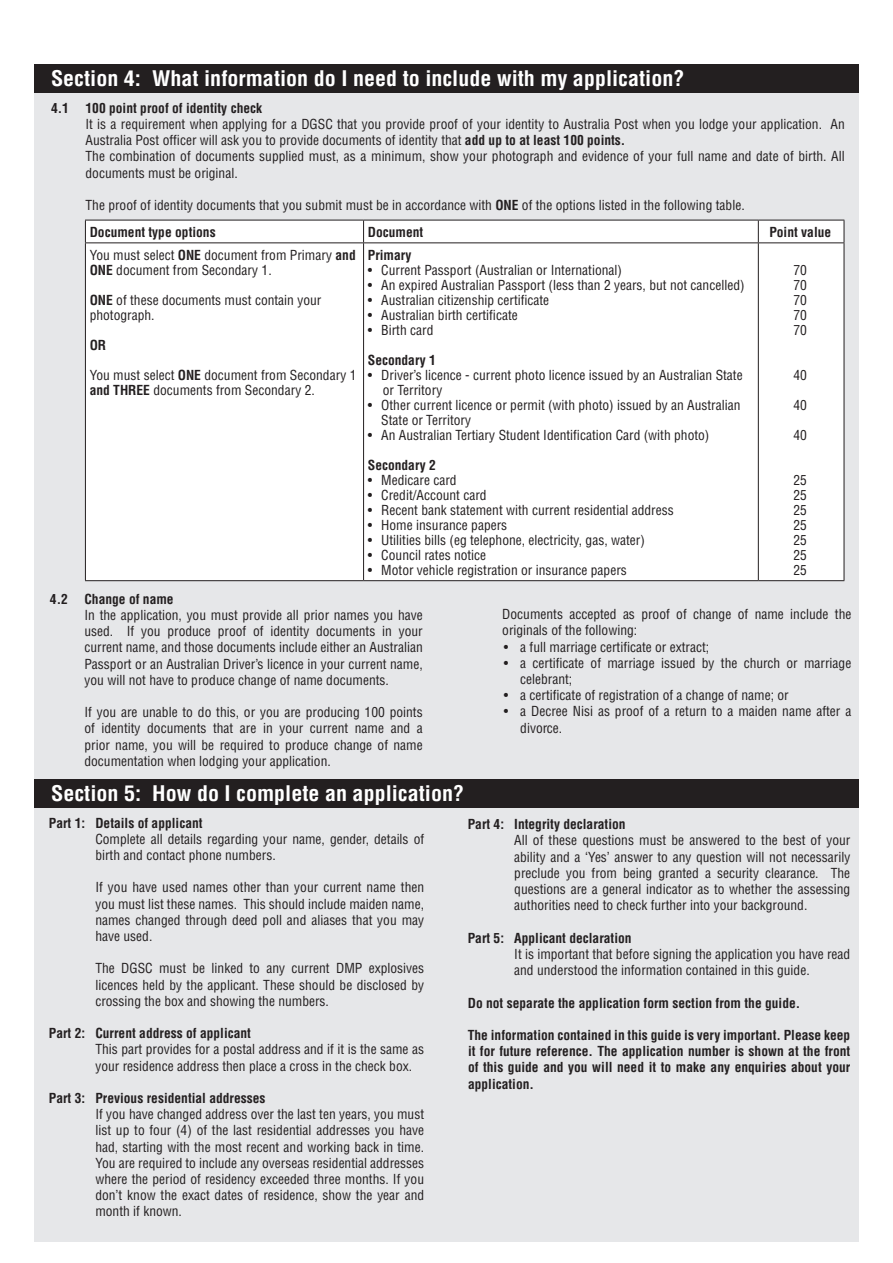
<style>
.page{position:relative;width:893px;height:1263px;background:#fff}
.page>*{position:absolute;margin:0;border:0;box-sizing:border-box;transform-origin:0 0}
.t1{font:700 condensed 21px "Helvetica LT";color:#fff;scale:1.05 1}
.t2{font:condensed 13.5px/16.2px "Helvetica LT";color:#231f20}
.t3{font:700 condensed 13.5px/16.2px "Helvetica LT";color:#231f20}
.s1{font-weight:700}
</style>
<div class="page">
<div style="left:34px;top:64px;width:825px;height:1178px;background:#e6e7e9"></div>
<div style="left:34px;top:64px;width:825px;height:29px;background:#231f20"></div>
<div style="left:86px;top:221px;width:758px;height:359px;background:#fff"></div>
<hr style="left:85px;top:243px;width:1px;height:337px;background:#231f20">
<hr style="left:363px;top:243px;width:1px;height:337px;background:#231f20">
<hr style="left:758px;top:243px;width:1px;height:337px;background:#231f20">
<hr style="left:844px;top:243px;width:1px;height:337px;background:#231f20">
<hr style="left:85px;top:580px;width:279px;height:1px;background:#231f20">
<hr style="left:364px;top:580px;width:394px;height:1px;background:#231f20">
<hr style="left:758px;top:580px;width:86px;height:1px;background:#231f20">
<hr style="left:85px;top:220px;width:279px;height:1px;background:#231f20">
<svg style="left:85px;top:220px;width:1px;height:22px"></svg>
<hr style="left:364px;top:220px;width:394px;height:1px;background:#231f20">
<svg style="left:363px;top:220px;width:1px;height:22px"></svg>
<hr style="left:758px;top:220px;width:86px;height:1px;background:#231f20">
<svg style="left:758px;top:220px;width:1px;height:22px"></svg>
<svg style="left:844px;top:220px;width:1px;height:22px"></svg>
<hr style="left:85px;top:242px;width:279px;height:1px;background:#231f20">
<hr style="left:364px;top:242px;width:394px;height:1px;background:#231f20">
<hr style="left:758px;top:242px;width:86px;height:1px;background:#231f20">
<div style="left:34px;top:778px;width:825px;height:29px;background:#231f20"></div>
<h2 class="t1" style="left:51px;top:65px;width:605px">Section 4: What information do I need to include with my application?</h2>
<p class="t2" style="left:86px;top:100px;width:761px;text-indent:-35px"><span class="s1">4.1 100 point proof of identity check<br></span>It is a requirement when applying for a DGSC that you provide proof of your identity to Australia Post when you lodge your application. An Australia Post officer will ask you to provide documents of identity that <span class="s1">add up to at least 100 points.<br></span>The combination of documents supplied must, as a minimum, show your photograph and evidence of your full name and date of birth. All documents must be original.</p>
<p class="t2" style="left:86px;top:197px;width:661px">The proof of identity documents that you submit must be in accordance with <span class="s1">ONE</span> of the options listed in the following table.</p>
<p class="t3" style="left:90px;top:224px;width:127px">Document type options</p>
<p class="t3" style="left:368px;top:224px;width:57px">Document</p>
<p class="t3" style="left:769px;top:224px;width:63px">Point value</p>
<p class="t2" style="left:90px;top:247px;width:268px;line-height:15px">You must select <span class="s1">ONE</span> document from Primary <span class="s1">and<br>ONE</span> document from Secondary 1.</p>
<p class="t2" style="left:90px;top:292px;width:233px;line-height:15px"><span class="s1">ONE</span> of these documents must contain your photograph.</p>
<p class="t3" style="left:90px;top:337px;width:18px">OR</p>
<p class="t2" style="left:90px;top:367px;width:268px;line-height:15px">You must select <span class="s1">ONE</span> document from Secondary 1 <span class="s1">and THREE</span> documents from Secondary 2.</p>
<p class="t3" style="left:368px;top:246px;width:45px">Primary</p>
<p class="t2" style="left:368px;top:262px;width:256px">• Current Passport (Australian or International)</p>
<p class="t2" style="left:368px;top:277px;width:378px">• An expired Australian Passport (less than 2 years, but not cancelled)</p>
<p class="t2" style="left:368px;top:292px;width:183px">• Australian citizenship certificate</p>
<p class="t2" style="left:368px;top:307px;width:151px">• Australian birth certificate</p>
<p class="t2" style="left:368px;top:321px;width:67px">• Birth card</p>
<p class="t3" style="left:368px;top:351px;width:70px">Secondary 1</p>
<p class="t2" style="left:383px;top:367px;width:361px;line-height:15px;text-indent:-15px">• Driver’s licence - current photo licence issued by an Australian State or Territory</p>
<p class="t2" style="left:381px;top:397px;width:361px;line-height:15px;text-indent:-14px">• Other current licence or permit (with photo) issued by an Australian<br>State or Territory</p>
<p class="t2" style="left:368px;top:426px;width:343px">• An Australian Tertiary Student Identification Card (with photo)</p>
<p class="t3" style="left:368px;top:456px;width:70px">Secondary 2</p>
<p class="t2" style="left:368px;top:471px;width:90px">• Medicare card</p>
<p class="t2" style="left:368px;top:486px;width:120px">• Credit/Account card</p>
<p class="t2" style="left:368px;top:501px;width:307px">• Recent bank statement with current residential address</p>
<p class="t2" style="left:368px;top:516px;width:141px">• Home insurance papers</p>
<p class="t2" style="left:368px;top:531px;width:279px">• Utilities bills (eg telephone, electricity, gas, water)</p>
<p class="t2" style="left:368px;top:546px;width:120px">• Council rates notice</p>
<p class="t2" style="left:368px;top:561px;width:261px">• Motor vehicle registration or insurance papers</p>
<p class="t2" style="left:793px;top:262px;width:15px;line-height:15px;text-align:justify">70<br>70<br>70<br>70<br>70</p>
<p class="t2" style="left:793px;top:366px;width:15px">40</p>
<p class="t2" style="left:793px;top:396px;width:15px">40</p>
<p class="t2" style="left:793px;top:426px;width:15px">40</p>
<p class="t2" style="left:793px;top:472px;width:15px;line-height:15px;text-align:justify">25<br>25<br>25<br>25<br>25<br>25<br>25</p>
<p class="t2" style="left:84px;top:591px;width:340px;text-indent:-35px"><span class="s1">4.2 Change of name<br></span>In the application, you must provide all prior names you have</p>
<p class="t2" style="left:502px;top:606px;width:351px">Documents accepted as proof of change of name include the</p>
<p class="t2" style="left:84px;top:623px;width:340px">used. If you produce proof of identity documents in your</p>
<p class="t2" style="left:502px;top:622px;width:136px">originals of the following:</p>
<p class="t2" style="left:84px;top:639px;width:340px">current name, and those documents include either an Australian</p>
<p class="t2" style="left:504px;top:638px;width:207px">• a full marriage certificate or extract;</p>
<p class="t2" style="left:84px;top:655px;width:340px">Passport or an Australian Driver’s licence in your current name,</p>
<p class="t2" style="left:504px;top:655px;width:349px">• a certificate of marriage issued by the church or marriage</p>
<p class="t2" style="left:84px;top:672px;width:306px">you will not have to produce change of name documents.</p>
<p class="t2" style="left:520px;top:671px;width:54px">celebrant;</p>
<p class="t2" style="left:504px;top:687px;width:286px">• a certificate of registration of a change of name; or</p>
<p class="t2" style="left:84px;top:704px;width:340px">If you are unable to do this, or you are producing 100 points</p>
<p class="t2" style="left:504px;top:703px;width:349px">• a Decree Nisi as proof of a return to a maiden name after a</p>
<p class="t2" style="left:84px;top:720px;width:340px">of identity documents that are in your current name and a</p>
<p class="t2" style="left:520px;top:719px;width:44px">divorce.</p>
<p class="t2" style="left:84px;top:736px;width:340px">prior name, you will be required to produce change of name documentation when lodging your application.</p>
<h2 class="t1" style="left:51px;top:780px;width:395px">Section 5: How do I complete an application?</h2>
<p class="t3" style="left:49px;top:814px;width:155px">Part 1: Details of applicant</p>
<p class="t3" style="left:468px;top:816px;width:159px">Part 4: Integrity declaration</p>
<p class="t2" style="left:95px;top:831px;width:330px">Complete all details regarding your name, gender, details of</p>
<p class="t2" style="left:514px;top:832px;width:338px">All of these questions must be answered to the best of your</p>
<p class="t2" style="left:95px;top:847px;width:182px">birth and contact phone numbers.</p>
<p class="t2" style="left:514px;top:848px;width:338px">ability and a ‘Yes’ answer to any question will not necessarily preclude you from being granted a security clearance. The</p>
<p class="t2" style="left:95px;top:879px;width:330px">If you have used names other than your current name then</p>
<p class="t2" style="left:514px;top:881px;width:338px">questions are a general indicator as to whether the assessing</p>
<p class="t2" style="left:95px;top:895px;width:330px">you must list these names. This should include maiden name,</p>
<p class="t2" style="left:514px;top:897px;width:295px">authorities need to check further into your background.</p>
<p class="t2" style="left:95px;top:912px;width:330px">names changed through deed poll and aliases that you may have used.</p>
<p class="t2" style="left:514px;top:929px;width:337px;text-indent:-46px"><span class="s1">Part 5: Applicant declaration<br></span>It is important that before signing the application you have read</p>
<p class="t2" style="left:95px;top:960px;width:330px">The DGSC must be linked to any current DMP explosives</p>
<p class="t2" style="left:514px;top:962px;width:297px">and understood the information contained in this guide.</p>
<p class="t2" style="left:95px;top:976px;width:330px">licences held by the applicant. These should be disclosed by crossing the box and showing the numbers.</p>
<p class="t3" style="left:468px;top:994px;width:334px">Do not separate the application form section from the guide.</p>
<p class="t3" style="left:49px;top:1025px;width:204px">Part 2: Current address of applicant</p>
<p class="t3" style="left:468px;top:1027px;width:384px">The information contained in this guide is very important. Please keep</p>
<p class="t2" style="left:95px;top:1041px;width:330px">This part provides for a postal address and if it is the same as</p>
<p class="t3" style="left:468px;top:1043px;width:384px">it for future reference. The application number is shown at the front</p>
<p class="t2" style="left:95px;top:1057px;width:318px">your residence address then place a cross in the check box.</p>
<p class="t3" style="left:468px;top:1059px;width:384px">of this guide and you will need it to make any enquiries about your application.</p>
<p class="t2" style="left:95px;top:1090px;width:330px;text-indent:-46px"><span class="s1">Part 3: Previous residential addresses<br></span>If you have changed address over the last ten years, you must list up to four (4) of the last residential addresses you have had, starting with the most recent and working back in time.<br>You are required to include any overseas residential addresses where the period of residency exceeded three months. If you don’t know the exact dates of residence, show the year and month if known.</p>
</div>
